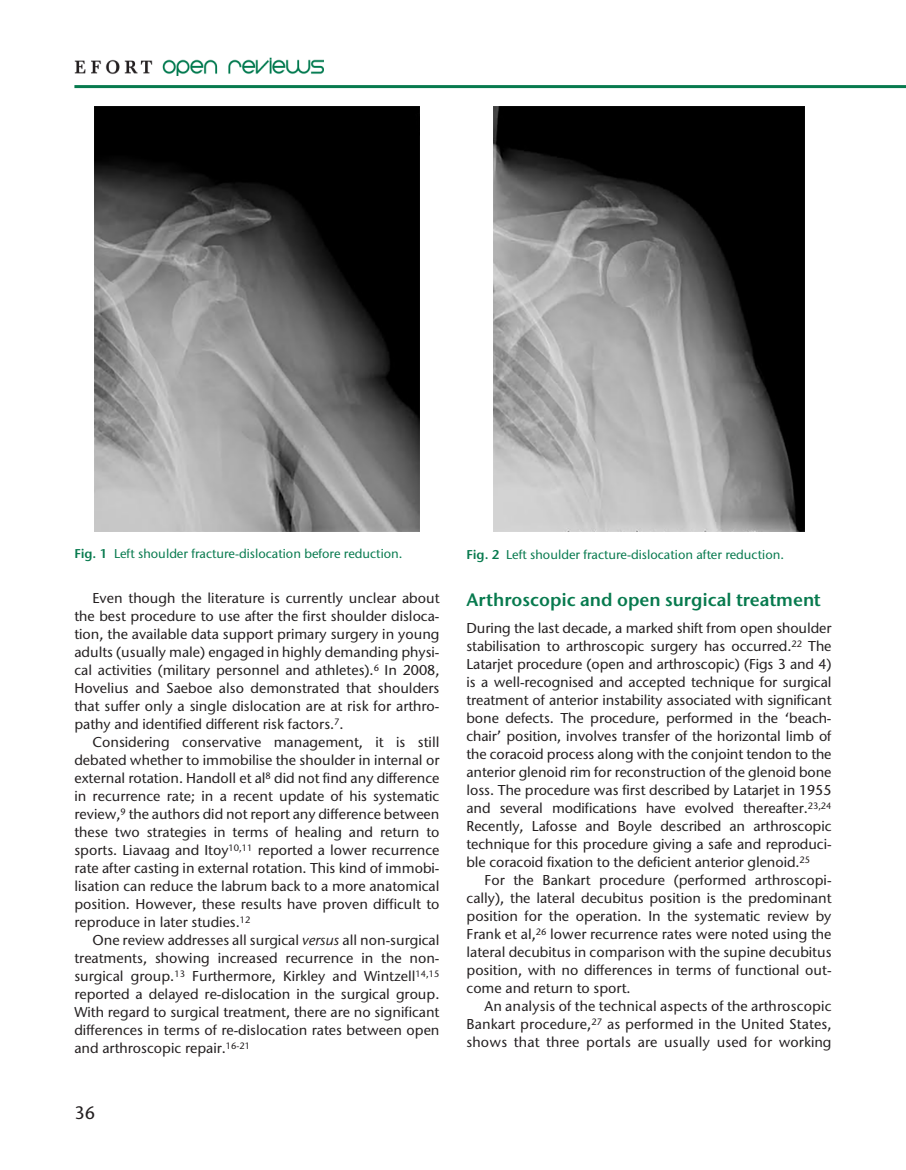
<style>
.page{position:relative;width:906px;height:1170px;background:#fff}
.page>*{position:absolute;margin:0;border:0;box-sizing:border-box;transform-origin:0 0}
.t1{font:600 18px "Stone Sans ITC Pro";color:#077a4e}
.t2{font:500 18px "Stone Sans ITC Pro";color:#231f20}
.t3{font:500 14.25px/18px "Stone Sans ITC Pro";color:#231f20;text-align:justify}
.t4{font:500 12.75px "Stone Sans ITC Pro";color:#077a4e}
.s1{font-weight:600}
.s2{font-style:italic}
</style>
<div class="page">
<img style="left:74px;top:57px;width:250px;height:19px">
<hr style="left:74px;top:85px;width:832px;height:3px;background:#077a4e">
<img style="left:95px;top:106px;width:324px;height:425px">
<img style="left:493px;top:106px;width:311px;height:425px">
<p class="t4" style="left:74px;top:545px;width:330px"><span class="s1">Fig. 1</span> Left shoulder fracture-dislocation before reduction.</p>
<p class="t4" style="left:466px;top:546px;width:319px"><span class="s1">Fig. 2</span> Left shoulder fracture-dislocation after reduction.</p>
<p class="t3" style="left:74px;top:588px;width:366px;text-indent:18px">Even though the literature is currently unclear about the best procedure to use after the first shoulder disloca&shy;tion, the available data support primary surgery in young adults (usually male) engaged in highly demanding physi&shy;cal activities (military personnel and athletes).<sup>6</sup> In 2008, Hovelius and Saeboe also demonstrated that shoulders that suffer only a single dislocation are at risk for arthro&shy;pathy and identified different risk factors.<sup>7</sup>.</p>
<p class="t3" style="left:74px;top:732px;width:367px;text-indent:18px">Considering conservative management, it is still debated whether to immobilise the shoulder in internal or external rotation. Handoll et al<sup>8</sup> did not find any difference in recurrence rate; in a recent update of his systematic review,<sup>9</sup> the authors did not report any difference between these two strategies in terms of healing and return to sports. Liavaag and Itoy<sup>10,11</sup> reported a lower recurrence rate after casting in external rotation. This kind of immobi&shy;lisation can reduce the labrum back to a more anatomical position. However, these results have proven difficult to reproduce in later studies.<sup>12</sup></p>
<p class="t3" style="left:74px;top:930px;width:366px;text-indent:18px">One review addresses all surgical <span class="s2">versus</span> all non-surgical treatments, showing increased recurrence in the non&shy;surgical group.<sup>13</sup> Furthermore, Kirkley and Wintzell<sup>14,15 </sup>reported a delayed re-dislocation in the surgical group.<br>With regard to surgical treatment, there are no significant differences in terms of re-dislocation rates between open and arthroscopic repair.<sup>16-21</sup></p>
<p class="t2" style="left:74px;top:1101px;width:22px">36</p>
<p class="t1" style="left:466px;top:588px;width:356px">Arthroscopic and open surgical treatment</p>
<p class="t3" style="left:466px;top:618px;width:367px">During the last decade, a marked shift from open shoulder stabilisation to arthroscopic surgery has occurred.<sup>22</sup> The Latarjet procedure (open and arthroscopic) (Figs 3 and 4) is a well-recognised and accepted technique for surgical treatment of anterior instability associated with significant bone defects. The procedure, performed in the ‘beach&shy;chair’ position, involves transfer of the horizontal limb of the coracoid process along with the conjoint tendon to the anterior glenoid rim for reconstruction of the glenoid bone loss. The procedure was first described by Latarjet in 1955 and several modifications have evolved thereafter.<sup>23,24<br></sup>Recently, Lafosse and Boyle described an arthroscopic technique for this procedure giving a safe and reproduci&shy;ble coracoid fixation to the deficient anterior glenoid.<sup>25</sup></p>
<p class="t3" style="left:466px;top:870px;width:366px;text-indent:18px">For the Bankart procedure (performed arthroscopi&shy;cally), the lateral decubitus position is the predominant position for the operation. In the systematic review by Frank et al,<sup>26</sup> lower recurrence rates were noted using the lateral decubitus in comparison with the supine decubitus position, with no differences in terms of functional out&shy;come and return to sport.</p>
<p class="t3" style="left:466px;top:996px;width:366px;text-indent:18px">An analysis of the technical aspects of the arthroscopic Bankart procedure,<sup>27</sup> as performed in the United States, shows that three portals are usually used for working</p>
</div>
